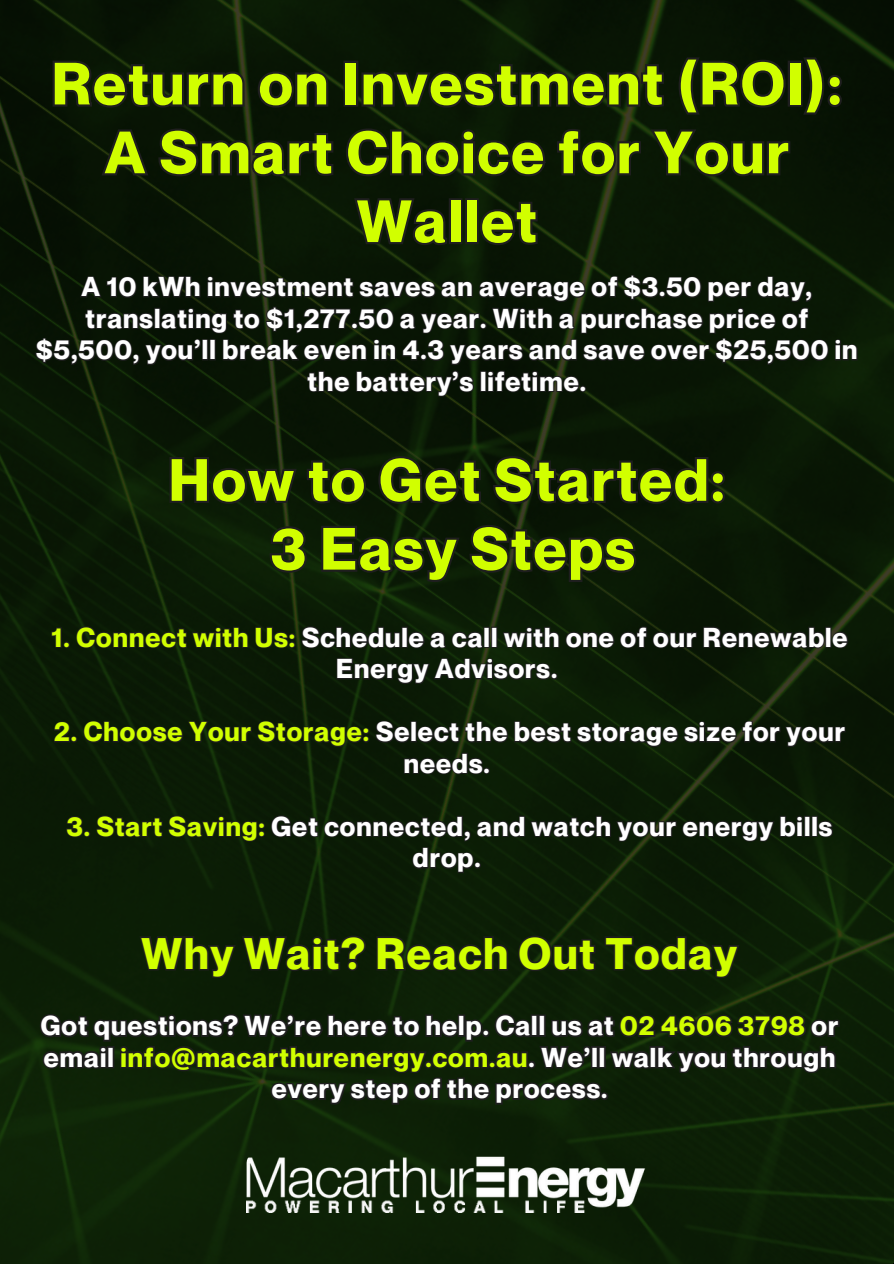
<style>
.page{position:relative;width:894px;height:1264px;background:#fff}
.page>*{position:absolute;margin:0;border:0;box-sizing:border-box;transform-origin:0 0}
.t1{font:700 58.2px/68.7px "Neue Montreal";letter-spacing:.04em;color:#d1ff00;text-align:center}
.t2{font:700 43.2px "Neue Montreal";letter-spacing:.04em;color:#d1ff00}
.t3{font:700 26.7px/31.5px "Neue Montreal";letter-spacing:.04em;color:#fff;text-align:center}
.s1{color:#d1ff00}
</style>
<div class="page">
<img style="left:0;top:0;width:893px;height:1263px">
<svg style="left:50px;top:55px;width:795px;height:63px;background:#10190c"></svg>
<svg style="left:99px;top:125px;width:693px;height:55px;background:#0f190c"></svg>
<svg style="left:351px;top:196px;width:188px;height:52px;background:#121a0f"></svg>
<svg style="left:167px;top:453px;width:561px;height:54px;background:#111b0e"></svg>
<svg style="left:267px;top:522px;width:372px;height:63px;background:#121d0d"></svg>
<svg style="left:34px;top:267px;width:824px;height:133px;background:#0e190a"></svg>
<svg style="left:137px;top:933px;width:604px;height:47px;background:#111e0d"></svg>
<svg style="left:37px;top:995px;width:804px;height:121px;background:#11200c"></svg>
<svg style="left:50px;top:625px;width:799px;height:63px;background:#0e1c0a"></svg>
<svg style="left:53px;top:719px;width:793px;height:56px;background:#0e1c0a"></svg>
<svg style="left:65px;top:812px;width:769px;height:62px;background:#0e1d09"></svg>
<img style="left:246px;top:1152px;width:401px;height:65px">
<img style="left:246px;top:1194px;width:340px;height:17px">
<p class="t1" style="left:52px;top:49px;width:791px">Return on Investment (ROI):<br>A Smart Choice for Your<br>Wallet</p>
<p class="t3" style="left:36px;top:271px;width:822px">A 10 kWh investment saves an average of $3.50 per day, translating to $1,277.50 a year. With a purchase price of $5,500, you’ll break even in 4.3 years and save over $25,500 in the battery’s lifetime.</p>
<h1 class="t1" style="left:169px;top:445px;width:557px">How to Get Started:<br>3 Easy Steps</h1>
<p class="t3" style="left:52px;top:621px;width:797px"><span class="s1">1. Connect with Us:</span> Schedule a call with one of our Renewable<br>Energy Advisors.</p>
<p class="t3" style="left:54px;top:715px;width:792px"><span class="s1">2. Choose Your Storage:</span> Select the best storage size for your needs.</p>
<h2 class="t3" style="left:67px;top:810px;width:767px"><span class="s1">3. Start Saving:</span> Get connected, and watch your energy bills drop.</h2>
<h1 class="t2" style="left:142px;top:926px;width:596px">Why Wait? Reach Out Today</h1>
<p class="t3" style="left:41px;top:1009px;width:798px">Got questions? We’re here to help. Call us at <span class="s1">02 4606 3798</span> or email <span class="s1">info@macarthurenergy.com.au</span>. We’ll walk you through every step of the process.</p>
</div>
